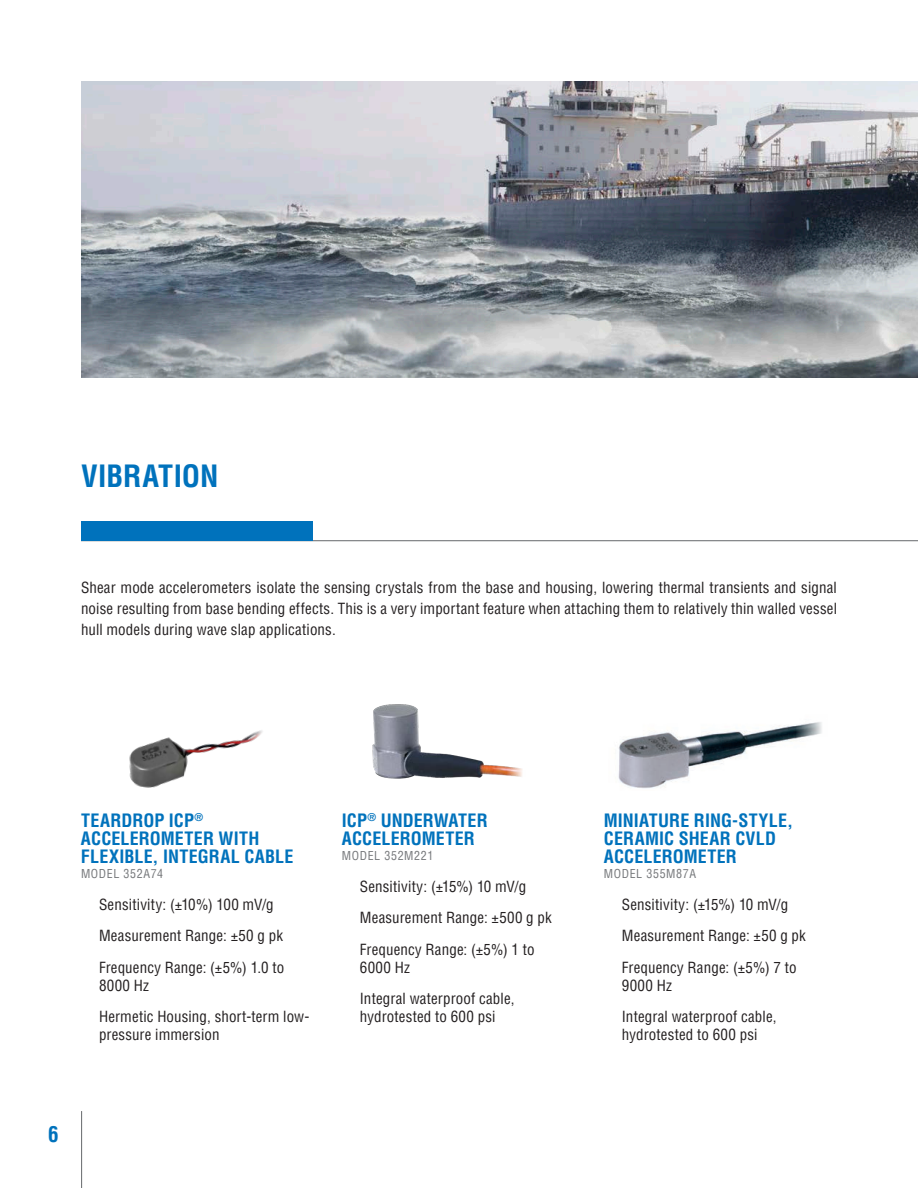
<style>
.page{position:relative;width:918px;height:1188px;background:#fff}
.page>*{position:absolute;margin:0;border:0;box-sizing:border-box;transform-origin:0 0}
.Headline_2{font:700 condensed 30px "Helvetica LT Pro";color:#0072bc}
.Footer_-_Page{font:700 condensed 21px "Helvetica LT Pro";color:#0072bc}
.Bullets_PROD_-_Description{font:700 condensed 18px/18px "Helvetica LT Pro";letter-spacing:.005em;color:#0072bc}
.Body_copy{font:condensed 15px/18px "Helvetica LT Pro";letter-spacing:.01em;color:#231f20}
.Bullets_PROD_-_Model{font:condensed 12px "Helvetica LT Pro";letter-spacing:.05em;color:#76787b}
</style>
<div class="page">
<hr style="left:81px;top:1111px;width:1px;height:77px;background:#76787b">
<hr style="left:81px;top:540px;width:837px;height:1px;background:#76787b">
<div style="left:81px;top:521px;width:232px;height:19px;background:#0072bc"></div>
<img style="left:81px;top:81px;width:837px;height:297px">
<img style="left:372px;top:704px;width:151px;height:75px">
<img style="left:618px;top:722px;width:204px;height:67px">
<img style="left:129px;top:730px;width:134px;height:58px">
<p class="Headline_2" style="left:81px;top:456px;width:139px">VIBRATION</p>
<p class="Body_copy" style="left:81px;top:577px;width:758px;line-height:21px;text-align:justify">Shear mode accelerometers isolate the sensing crystals from the base and housing, lowering thermal transients and signal noise resulting from base bending effects. This is a very important feature when attaching them to relatively thin walled vessel hull models during wave slap applications.</p>
<p class="Bullets_PROD_-_Description" style="left:81px;top:811px;width:214px">TEARDROP ICP<sup>®<br></sup>ACCELEROMETER WITH<br>FLEXIBLE, INTEGRAL CABLE</p>
<p class="Bullets_PROD_-_Model" style="left:81px;top:867px;width:84px">MODEL 352A74</p>
<p class="Body_copy" style="left:99px;top:895px;width:176px">Sensitivity: (±10%) 100 mV/g</p>
<p class="Body_copy" style="left:99px;top:927px;width:185px">Measurement Range: ±50 g pk</p>
<p class="Body_copy" style="left:99px;top:958px;width:187px">Frequency Range: (±5%) 1.0 to<br>8000 Hz</p>
<p class="Body_copy" style="left:99px;top:1008px;width:212px">Hermetic Housing, short-term low&shy;pressure immersion</p>
<p class="Footer_-_Page" style="left:48px;top:1120px;width:12px">6</p>
<p class="Bullets_PROD_-_Description" style="left:342px;top:811px;width:147px">ICP<sup>®</sup> UNDERWATER<br>ACCELEROMETER</p>
<p class="Bullets_PROD_-_Model" style="left:342px;top:849px;width:93px">MODEL 352M221</p>
<p class="Body_copy" style="left:360px;top:877px;width:168px">Sensitivity: (±15%) 10 mV/g</p>
<p class="Body_copy" style="left:360px;top:909px;width:193px">Measurement Range: ±500 g pk</p>
<p class="Body_copy" style="left:360px;top:940px;width:176px">Frequency Range: (±5%) 1 to<br>6000 Hz</p>
<p class="Body_copy" style="left:360px;top:990px;width:156px">Integral waterproof cable, hydrotested to 600 psi</p>
<p class="Bullets_PROD_-_Description" style="left:604px;top:811px;width:191px">MINIATURE RING-STYLE,<br>CERAMIC SHEAR CVLD<br>ACCELEROMETER</p>
<p class="Bullets_PROD_-_Model" style="left:604px;top:867px;width:94px">MODEL 355M87A</p>
<p class="Body_copy" style="left:622px;top:895px;width:168px">Sensitivity: (±15%) 10 mV/g</p>
<p class="Body_copy" style="left:622px;top:927px;width:185px">Measurement Range: ±50 g pk</p>
<p class="Body_copy" style="left:622px;top:958px;width:176px">Frequency Range: (±5%) 7 to<br>9000 Hz</p>
<p class="Body_copy" style="left:622px;top:1008px;width:156px">Integral waterproof cable, hydrotested to 600 psi</p>
</div>
